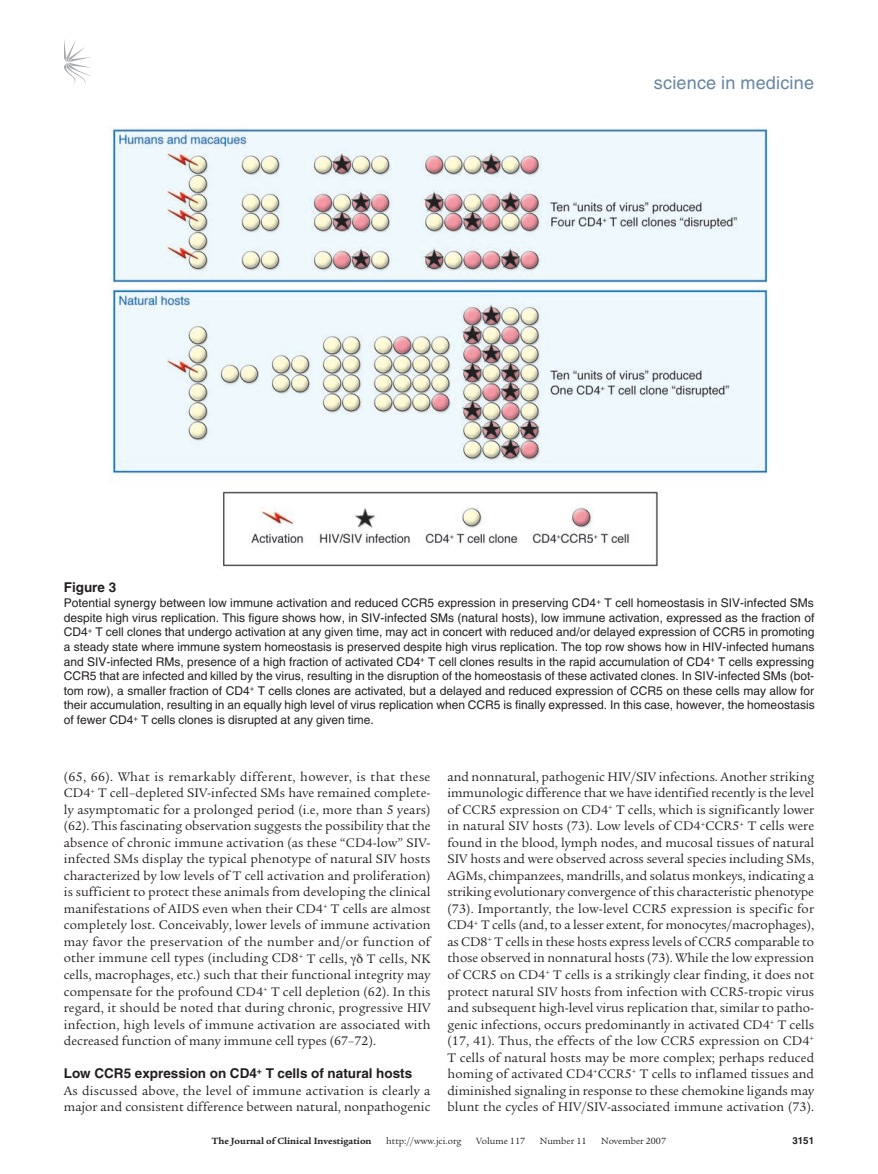
<style>
.page{position:relative;width:878px;height:1174px;background:#fff}
.page>*{position:absolute;margin:0;border:0;box-sizing:border-box;transform-origin:0 0}
.t1{font:18px "Helvetica LT Std";letter-spacing:.01em;color:#6686a1}
.t2{font:13.5px/16.5px "Legacy Serif Std";letter-spacing:.01em;color:#231f20;text-align:justify}
.t3{font:700 13.5px "Helvetica LT Std";color:#231f20}
.t4{font:12px/14.7px "Helvetica LT Std";color:#231f20;text-align:justify}
.t5{font:9.75px "Legacy Serif Std";color:#231f20}
.t6{font:700 9.75px "Legacy Serif Std";color:#231f20}
.t7{font:700 9.75px "Helvetica LT Std";color:#231f20}
</style>
<div class="page">
<svg style="left:64px;top:39px;width:27px;height:46px"></svg>
<img style="left:110px;top:126px;width:658px;height:441px">
<h1 class="t1" style="left:654px;top:72px;width:162px">science in medicine</h1>
<p class="t3" style="left:64px;top:579px;width:54px">Figure 3</p>
<p class="t4" style="left:64px;top:595px;width:752px">Potential synergy between low immune activation and reduced CCR5 expression in preserving CD4<sup>+</sup> T cell homeostasis in SIV-infected SMs despite high virus replication. This figure shows how, in SIV-infected SMs (natural hosts), low immune activation, expressed as the fraction of CD4<sup>+</sup> T cell clones that undergo activation at any given time, may act in concert with reduced and/or delayed expression of CCR5 in promoting a steady state where immune system homeostasis is preserved despite high virus replication. The top row shows how in HIV-infected humans and SIV-infected RMs, presence of a high fraction of activated CD4<sup>+</sup> T cell clones results in the rapid accumulation of CD4<sup>+</sup> T cells expressing CCR5 that are infected and killed by the virus, resulting in the disruption of the homeostasis of these activated clones. In SIV-infected SMs (bot&shy;tom row), a smaller fraction of CD4<sup>+</sup> T cells clones are activated, but a delayed and reduced expression of CCR5 on these cells may allow for their accumulation, resulting in an equally high level of virus replication when CCR5 is finally expressed. In this case, however, the homeostasis of fewer CD4<sup>+</sup> T cells clones is disrupted at any given time.</p>
<p class="t2" style="left:64px;top:768px;width:368px">(65, 66). What is remarkably different, however, is that these CD4<sup>+</sup> T cell–depleted SIV-infected SMs have remained complete&shy;ly asymptomatic for a prolonged period (i.e, more than 5 years) (62). This fascinating observation suggests the possibility that the absence of chronic immune activation (as these “CD4-low” SIV&shy;infected SMs display the typical phenotype of natural SIV hosts characterized by low levels of T cell activation and proliferation) is sufficient to protect these animals from developing the clinical manifestations of AIDS even when their CD4<sup>+</sup> T cells are almost completely lost. Conceivably, lower levels of immune activation may favor the preservation of the number and/or function of other immune cell types (including CD8<sup>+</sup> T cells,</p>
<p class="t2" style="left:64px;top:950px;width:368px;text-indent:303px">T cells, NK cells, macrophages, etc.) such that their functional integrity may compensate for the profound CD4<sup>+</sup> T cell depletion (62). In this regard, it should be noted that during chronic, progressive HIV infection, high levels of immune activation are associated with decreased function of many immune cell types (67–72).</p>
<p class="t3" style="left:64px;top:1065px;width:350px">Low CCR5 expression on CD4<sup>+</sup> T cells of natural hosts</p>
<p class="t2" style="left:64px;top:1082px;width:368px">As discussed above, the level of immune activation is clearly a major and consistent difference between natural, nonpathogenic</p>
<p class="t2" style="left:447px;top:768px;width:368px">and nonnatural, pathogenic HIV/SIV infections. Another striking immunologic difference that we have identified recently is the level of CCR5 expression on CD4<sup>+</sup> T cells, which is significantly lower in natural SIV hosts (73). Low levels of CD4<sup>+</sup>CCR5<sup>+</sup> T cells were found in the blood, lymph nodes, and mucosal tissues of natural SIV hosts and were observed across several species including SMs, AGMs, chimpanzees, mandrills, and solatus monkeys, indicating a striking evolutionary convergence of this characteristic phenotype (73). Importantly, the low-level CCR5 expression is specific for CD4<sup>+</sup> T cells (and, to a lesser extent, for monocytes/macrophages), as CD8<sup>+</sup> T cells in these hosts express levels of CCR5 comparable to those observed in nonnatural hosts (73). While the low expression of CCR5 on CD4<sup>+</sup> T cells is a strikingly clear finding, it does not protect natural SIV hosts from infection with CCR5-tropic virus and subsequent high-level virus replication that, similar to patho&shy;genic infections, occurs predominantly in activated CD4<sup>+</sup> T cells (17, 41). Thus, the effects of the low CCR5 expression on CD4<sup>+ </sup>T cells of natural hosts may be more complex; perhaps reduced homing of activated CD4<sup>+</sup>CCR5<sup>+</sup> T cells to inflamed tissues and diminished signaling in response to these chemokine ligands may blunt the cycles of HIV/SIV-associated immune activation (73).</p>
<p class="t6" style="left:212px;top:1135px;width:161px">The Journal of Clinical Investigation</p>
<p class="t5" style="left:386px;top:1135px;width:77px">http://www.jci.org</p>
<p class="t5" style="left:476px;top:1135px;width:50px">Volume 117</p>
<p class="t5" style="left:540px;top:1135px;width:48px">Number 11</p>
<p class="t5" style="left:601px;top:1135px;width:66px">November 2007</p>
<p class="t7" style="left:792px;top:1134px;width:23px">3151</p>
</div>
